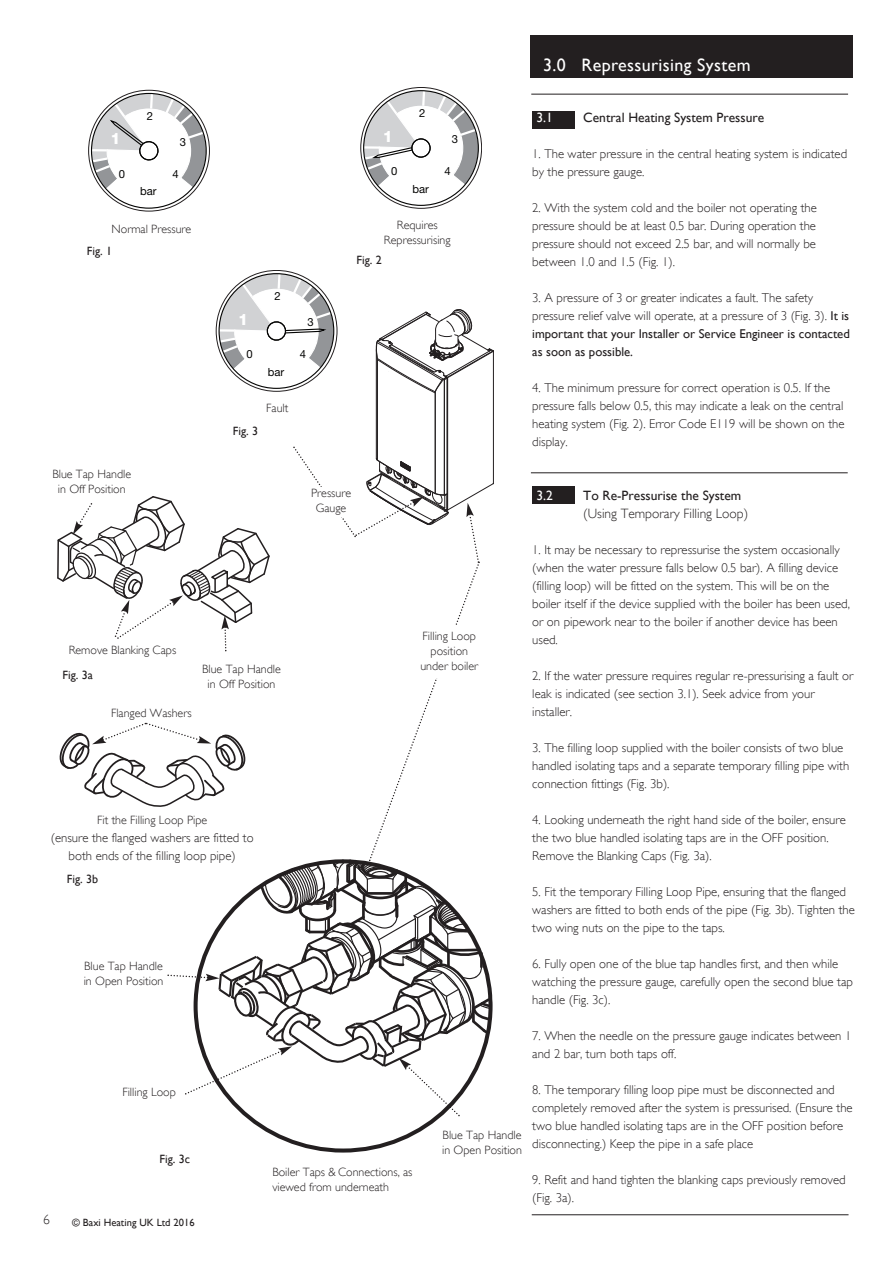
<style>
.page{position:relative;width:893px;height:1263px;background:#fff}
.page>*{position:absolute;margin:0;border:0;box-sizing:border-box;transform-origin:0 0}
.t1{font:18px "Gill Sans";letter-spacing:.02em;color:#fff}
.t2{font:800 15.75px "Helvetica Neue";color:#fff}
.t3{font:13.5px "Gill Sans";color:#231f20}
.t4{font:300 13.5px "Gill Sans";color:#231f20}
.t5{font:13.5px "Gill Sans";color:#fff}
.t6{font:300 12.75px/18px "Gill Sans";color:#231f20}
.t7{font:300 12px/15px "Gill Sans";color:#231f20;text-align:center}
.t8{font:12px "Gill Sans";color:#231f20}
.t9{font:11.25px "Helvetica Neue";color:#050504}
.t10{font:10.5px "Gill Sans";color:#231f20}
.s1{font-weight:400}
</style>
<div class="page">
<div style="left:533px;top:111px;width:42px;height:17px;background:#231f20"></div>
<div style="left:530px;top:35px;width:323px;height:43px;background:#231f20"></div>
<svg style="left:90px;top:92px;width:116px;height:99px"></svg>
<svg style="left:363px;top:89px;width:115px;height:99px"></svg>
<hr style="left:531px;top:94px;width:317px;height:1px;background:#231f20">
<hr style="left:532px;top:1214px;width:316px;height:1px;background:#231f20">
<div style="left:532px;top:487px;width:43px;height:17px;background:#231f20"></div>
<hr style="left:531px;top:472px;width:317px;height:1px;background:#231f20">
<svg style="left:247px;top:1118px;width:193px;height:34px"></svg>
<svg style="left:57px;top:272px;width:437px;height:846px"></svg>
<h1 class="t1" style="left:543px;top:54px;width:209px">3.0 Repressurising System</h1>
<p class="t2" style="left:111px;top:133px;width:11px">1</p>
<p class="t9" style="left:119px;top:170px;width:8px">0</p>
<p class="t9" style="left:147px;top:111px;width:8px">2</p>
<p class="t9" style="left:140px;top:187px;width:18px">bar</p>
<p class="t9" style="left:180px;top:138px;width:8px">3</p>
<p class="t9" style="left:172px;top:170px;width:8px">4</p>
<p class="t2" style="left:383px;top:130px;width:11px">1</p>
<p class="t9" style="left:391px;top:167px;width:8px">0</p>
<p class="t9" style="left:419px;top:109px;width:8px">2</p>
<p class="t9" style="left:412px;top:185px;width:18px">bar</p>
<p class="t9" style="left:452px;top:135px;width:8px">3</p>
<p class="t9" style="left:445px;top:167px;width:8px">4</p>
<p class="t7" style="left:112px;top:222px;width:81px">Normal Pressure</p>
<p class="t7" style="left:384px;top:218px;width:68px">Requires<br>Repressurising</p>
<p class="t8" style="left:87px;top:244px;width:27px">Fig. 1</p>
<p class="t8" style="left:356px;top:253px;width:27px">Fig. 2</p>
<p class="t7" style="left:52px;top:467px;width:80px">Blue Tap Handle in Off Position</p>
<p class="t2" style="left:238px;top:313px;width:11px">1</p>
<p class="t9" style="left:246px;top:350px;width:8px">0</p>
<p class="t9" style="left:274px;top:292px;width:8px">2</p>
<p class="t9" style="left:268px;top:368px;width:18px">bar</p>
<p class="t8" style="left:233px;top:424px;width:27px">Fig. 3</p>
<p class="t7" style="left:266px;top:400px;width:24px">Fault</p>
<p class="t9" style="left:307px;top:318px;width:8px">3</p>
<p class="t9" style="left:300px;top:350px;width:8px">4</p>
<p class="t7" style="left:311px;top:486px;width:41px">Pressure<br>Gauge</p>
<p class="t7" style="left:69px;top:642px;width:109px">Remove Blanking Caps</p>
<p class="t8" style="left:63px;top:668px;width:32px">Fig. 3a</p>
<p class="t7" style="left:111px;top:706px;width:82px">Flanged Washers</p>
<p class="t7" style="left:202px;top:661px;width:80px">Blue Tap Handle in Off Position</p>
<p class="t7" style="left:97px;top:812px;width:112px">Fit the Filling Loop Pipe</p>
<p class="t6" style="left:51px;top:828px;width:204px;text-align:center">(ensure the flanged washers are fitted to both ends of the filling loop pipe)</p>
<p class="t8" style="left:67px;top:872px;width:33px">Fig. 3b</p>
<p class="t7" style="left:84px;top:959px;width:81px;text-align:left">Blue Tap Handle in Open Position</p>
<p class="t7" style="left:420px;top:628px;width:59px">Filling Loop position under boiler</p>
<p class="t7" style="left:122px;top:1084px;width:55px">Filling Loop</p>
<p class="t8" style="left:159px;top:1152px;width:32px">Fig. 3c</p>
<p class="t4" style="left:43px;top:1212px;width:8px">6</p>
<p class="t10" style="left:72px;top:1216px;width:124px">© Baxi Heating UK Ltd 2016</p>
<p class="t7" style="left:272px;top:1164px;width:142px;text-align:left">Boiler Taps &amp; Connections, as viewed from underneath</p>
<p class="t7" style="left:442px;top:1127px;width:81px;text-align:left">Blue Tap Handle in Open Position</p>
<p class="t5" style="left:536px;top:110px;width:18px">3.1</p>
<p class="t3" style="left:583px;top:110px;width:182px">Central Heating System Pressure</p>
<p class="t6" style="left:532px;top:145px;width:316px">1. The water pressure in the central heating system is indicated by the pressure gauge.</p>
<p class="t6" style="left:532px;top:199px;width:286px;text-align:justify">2. With the system cold and the boiler not operating the pressure should be at least 0.5 bar. During operation the pressure should not exceed 2.5 bar, and will normally be between 1.0 and 1.5 (Fig. 1).</p>
<p class="t6" style="left:532px;top:289px;width:319px">3. A pressure of 3 or greater indicates a fault. The safety pressure relief valve will operate, at a pressure of 3 (Fig. 3). <span class="s1">It is important that your Installer or Service Engineer is contacted as soon as possible.</span></p>
<p class="t6" style="left:532px;top:379px;width:314px">4. The minimum pressure for correct operation is 0.5. If the pressure falls below 0.5, this may indicate a leak on the central heating system (Fig. 2). Error Code E119 will be shown on the display.</p>
<p class="t5" style="left:536px;top:488px;width:18px">3.2</p>
<p class="t3" style="left:583px;top:488px;width:160px">To Re-Pressurise the System</p>
<p class="t4" style="left:583px;top:506px;width:166px">(Using Temporary Filling Loop)</p>
<p class="t6" style="left:532px;top:541px;width:319px">1. It may be necessary to repressurise the system occasionally (when the water pressure falls below 0.5 bar). A filling device (filling loop) will be fitted on the system. This will be on the boiler itself if the device supplied with the boiler has been used, or on pipework near to the boiler if another device has been used.</p>
<p class="t6" style="left:532px;top:667px;width:322px">2. If the water pressure requires regular re-pressurising a fault or leak is indicated (see section 3.1). Seek advice from your installer.</p>
<p class="t6" style="left:532px;top:739px;width:319px">3. The filling loop supplied with the boiler consists of two blue handled isolating taps and a separate temporary filling pipe with connection fittings (Fig. 3b).</p>
<p class="t6" style="left:532px;top:811px;width:315px">4. Looking underneath the right hand side of the boiler, ensure the two blue handled isolating taps are in the OFF position.<br>Remove the Blanking Caps (Fig. 3a).</p>
<p class="t6" style="left:532px;top:883px;width:324px">5. Fit the temporary Filling Loop Pipe, ensuring that the flanged washers are fitted to both ends of the pipe (Fig. 3b). Tighten the two wing nuts on the pipe to the taps.</p>
<p class="t6" style="left:532px;top:955px;width:322px">6. Fully open one of the blue tap handles first, and then while watching the pressure gauge, carefully open the second blue tap handle (Fig. 3c).</p>
<p class="t6" style="left:532px;top:1027px;width:321px">7. When the needle on the pressure gauge indicates between 1 and 2 bar, turn both taps off.</p>
<p class="t6" style="left:532px;top:1081px;width:322px">8. The temporary filling loop pipe must be disconnected and completely removed after the system is pressurised. (Ensure the two blue handled isolating taps are in the OFF position before disconnecting.) Keep the pipe in a safe place</p>
<p class="t6" style="left:532px;top:1171px;width:315px">9. Refit and hand tighten the blanking caps previously removed (Fig. 3a).</p>
</div>
